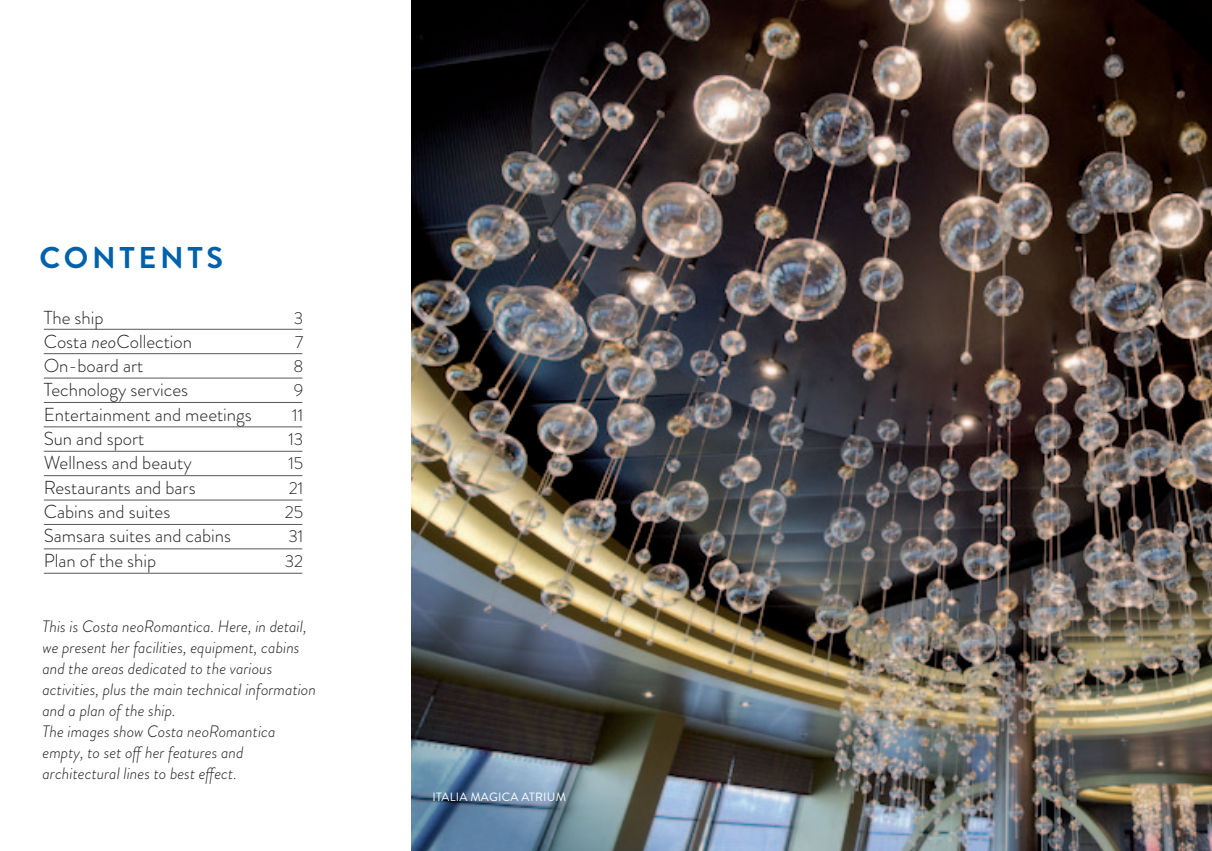
<style>
.page{position:relative;width:1212px;height:851px;background:#fff}
.page>*{position:absolute;margin:0;border:0;box-sizing:border-box;transform-origin:0 0}
.t1{font:700 30px "Brandon Grotesque";letter-spacing:.12em;color:#0161aa}
.t2{font:300 18.75px "Brandon Grotesque";color:#231f20}
.t3{font:300 17.25px "Brandon Grotesque";color:#231f20}
.t4{font:italic 300 16.5px/21px "Brandon Grotesque";color:#231f20}
.t5{font:12px "Brandon Grotesque";letter-spacing:.02em;color:#fff}
.s1{font-style:italic}
</style>
<div class="page">
<img style="left:411px;top:0;width:801px;height:850px">
<hr style="left:44px;top:329px;width:258px;height:1px;background:#57585a">
<hr style="left:44px;top:353px;width:258px;height:1px;background:#57585a">
<hr style="left:44px;top:378px;width:258px;height:1px;background:#57585a">
<hr style="left:44px;top:402px;width:258px;height:1px;background:#57585a">
<hr style="left:44px;top:573px;width:258px;height:1px;background:#57585a">
<hr style="left:44px;top:475px;width:258px;height:1px;background:#57585a">
<hr style="left:44px;top:451px;width:258px;height:1px;background:#57585a">
<hr style="left:44px;top:426px;width:258px;height:1px;background:#57585a">
<hr style="left:44px;top:499px;width:258px;height:1px;background:#57585a">
<hr style="left:44px;top:524px;width:258px;height:1px;background:#57585a">
<hr style="left:44px;top:548px;width:258px;height:1px;background:#57585a">
<img style="left:411px;top:640px;width:342px;height:210px">
<h1 class="t1" style="left:39px;top:236px;width:185px">CONTENTS</h1>
<p class="t2" style="left:44px;top:304px;width:61px">The ship</p>
<p class="t3" style="left:294px;top:306px;width:11px">3</p>
<p class="t2" style="left:44px;top:328px;width:150px">Costa <span class="s1">neo</span>Collection</p>
<p class="t3" style="left:295px;top:330px;width:10px">7</p>
<p class="t2" style="left:44px;top:353px;width:101px">On-board art</p>
<p class="t3" style="left:293px;top:354px;width:11px">8</p>
<p class="t2" style="left:44px;top:377px;width:146px">Technology services</p>
<p class="t3" style="left:294px;top:378px;width:11px">9</p>
<p class="t2" style="left:44px;top:401px;width:209px">Entertainment and meetings</p>
<p class="t3" style="left:292px;top:403px;width:13px">11</p>
<p class="t2" style="left:44px;top:426px;width:102px">Sun and sport</p>
<p class="t3" style="left:288px;top:427px;width:16px">13</p>
<p class="t2" style="left:44px;top:450px;width:149px">Wellness and beauty</p>
<p class="t3" style="left:288px;top:451px;width:16px">15</p>
<p class="t2" style="left:44px;top:474px;width:153px">Restaurants and bars</p>
<p class="t3" style="left:289px;top:476px;width:16px">21</p>
<p class="t2" style="left:44px;top:498px;width:128px">Cabins and suites</p>
<p class="t3" style="left:285px;top:500px;width:20px">25</p>
<p class="t2" style="left:44px;top:523px;width:189px">Samsara suites and cabins</p>
<p class="t3" style="left:288px;top:524px;width:16px">31</p>
<p class="t2" style="left:44px;top:547px;width:114px">Plan of the ship</p>
<p class="t3" style="left:285px;top:549px;width:20px">32</p>
<p class="t4" style="left:43px;top:615px;width:275px">This is Costa neoRomantica. Here, in detail, we present her facilities, equipment, cabins and the areas dedicated to the various activities, plus the main technical information and a plan of the ship.<br>The images show Costa neoRomantica empty, to set off her features and architectural lines to best effect.</p>
<p class="t5" style="left:432px;top:788px;width:96px">ITALIA MAGICAATRI</p>
<p class="t5" style="left:547px;top:788px;width:19px">UM</p>
</div>
